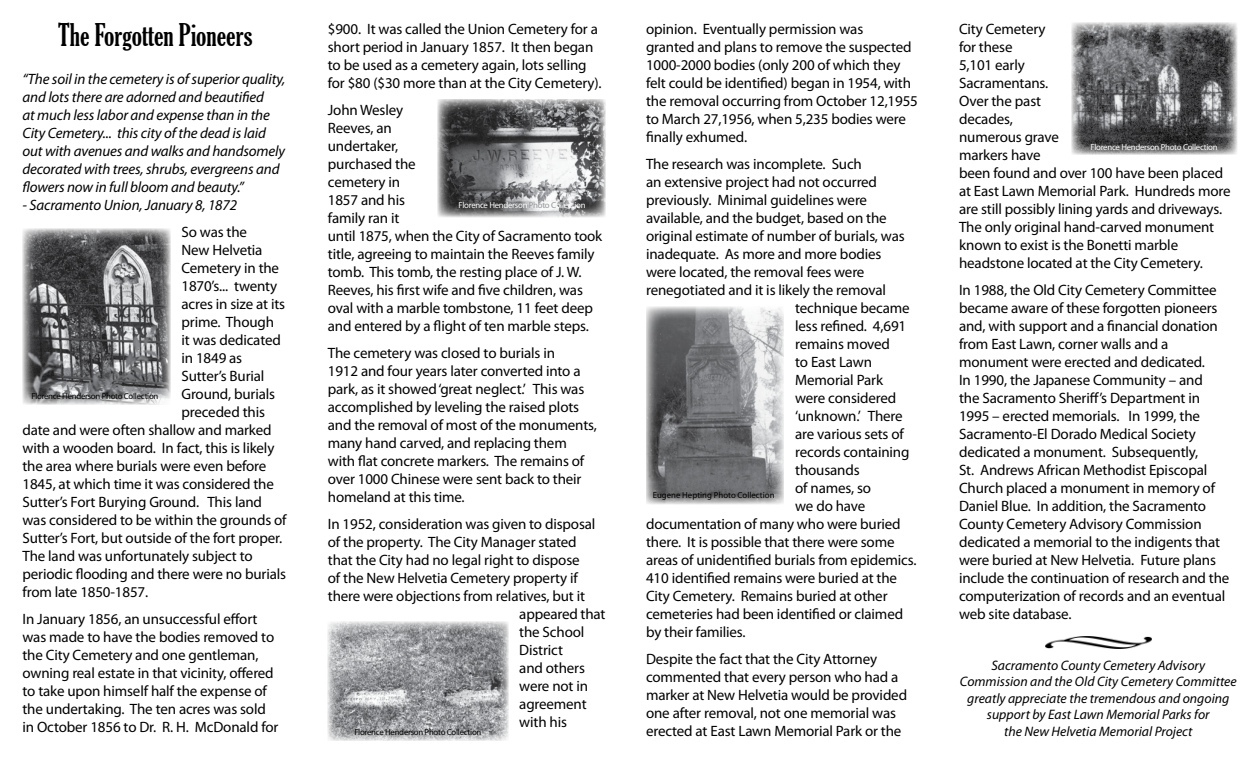
<style>
.page{position:relative;width:1260px;height:765px;background:#fff}
.page>*{position:absolute;margin:0;border:0;box-sizing:border-box;transform-origin:0 0}
.t1{font:extra-condensed 30px "Gloucester";color:#000}
.t2{font:15px/18px "Myriad Pro";letter-spacing:-.01em;color:#000}
.t3{font:italic 15px/18px "Myriad Pro";letter-spacing:-.01em;color:#000}
.t4{font:italic 13.75px/16.5px "Myriad Pro";color:#000;text-align:center}
.t5{font:8.75px "Myriad Pro";letter-spacing:-.03em;color:#000}
.t6{font:8.75px "Myriad Pro";letter-spacing:-.03em;color:#fff}
.t7{font:8.75px "Myriad Pro";color:#000}
.s1{color:#939598}
</style>
<div class="page">
<img style="left:22px;top:229px;width:148px;height:176px">
<img style="left:328px;top:621px;width:180px;height:120px">
<img style="left:438px;top:99px;width:168px;height:118px">
<img style="left:1072px;top:22px;width:166px;height:132px">
<img style="left:646px;top:306px;width:138px;height:198px">
<img style="left:1045px;top:636px;width:106px;height:13px">
<h1 class="t1" style="left:58px;top:17px;width:196px">The Forgotten Pioneers</h1>
<p class="t3" style="left:22px;top:69px;width:264px">“The soil in the cemetery is of superior quality, and lots there are adorned and beautified<br>at much less labor and expense than in the City Cemetery... this city of the dead is laid out with avenues and walks and handsomely decorated with trees, shrubs, evergreens and flowers now in full bloom and beauty.”</p>
<p class="t3" style="left:22px;top:195px;width:216px">- Sacramento Union, January 8, 1872</p>
<p class="t2" style="left:181px;top:222px;width:67px">So was the</p>
<p class="t2" style="left:181px;top:240px;width:83px">New Helvetia</p>
<p class="t2" style="left:181px;top:258px;width:99px">Cemetery in the</p>
<p class="t2" style="left:181px;top:276px;width:97px">1870’s... twenty</p>
<p class="t2" style="left:181px;top:294px;width:105px">acres in size at its</p>
<p class="t2" style="left:181px;top:312px;width:94px">prime. Though</p>
<p class="t2" style="left:181px;top:330px;width:101px">it was dedicated</p>
<p class="t2" style="left:181px;top:348px;width:62px">in 1849 as</p>
<p class="t2" style="left:181px;top:366px;width:85px">Sutter’s Burial</p>
<p class="t2" style="left:181px;top:384px;width:95px">Ground, burials</p>
<p class="t2" style="left:181px;top:402px;width:85px">preceded this</p>
<p class="t2" style="left:22px;top:420px;width:251px">date and were often shallow and marked</p>
<p class="t2" style="left:22px;top:438px;width:253px">with a wooden board. In fact, this is likely</p>
<p class="t2" style="left:22px;top:456px;width:245px">the area where burials were even before</p>
<p class="t2" style="left:22px;top:474px;width:253px">1845, at which time it was considered the</p>
<p class="t2" style="left:22px;top:492px;width:241px">Sutter’s Fort Burying Ground. This land</p>
<p class="t2" style="left:22px;top:510px;width:266px">was considered to be within the grounds of</p>
<p class="t2" style="left:22px;top:528px;width:261px">Sutter’s Fort, but outside of the fort proper.</p>
<p class="t2" style="left:22px;top:546px;width:232px">The land was unfortunately subject to</p>
<p class="t2" style="left:22px;top:564px;width:265px">periodic flooding and there were no burials</p>
<p class="t2" style="left:22px;top:582px;width:127px">from late 1850-1857.</p>
<p class="t2" style="left:22px;top:609px;width:257px">In January 1856, an unsuccessful effort was made to have the bodies removed to the City Cemetery and one gentleman, owning real estate in that vicinity, offered to take upon himself half the expense of the undertaking. The ten acres was sold in October 1856 to Dr. R. H. McDonald for</p>
<p class="t5" style="left:32px;top:390px;width:128px">Florence Henderson Photo Collection</p>
<p class="t2" style="left:328px;top:19px;width:275px">$900. It was called the Union Cemetery for a short period in January 1857. It then began to be used as a cemetery again, lots selling for $80 ($30 more than at the City Cemetery).</p>
<p class="t2" style="left:328px;top:100px;width:276px">John Wesley<br>Reeves, an<br>undertaker,<br>purchased the<br>cemetery in<br>1857 and his<br>family ran it<br>until 1875, when the City of Sacramento took title, agreeing to maintain the Reeves family tomb. This tomb, the resting place of J. W.<br>Reeves, his first wife and five children, was oval with a marble tombstone, 11 feet deep and entered by a flight of ten marble steps.</p>
<p class="t2" style="left:328px;top:343px;width:271px">The cemetery was closed to burials in<br>1912 and four years later converted into a park, as it showed ‘great neglect.’ This was accomplished by leveling the raised plots and the removal of most of the monuments, many hand carved, and replacing them with flat concrete markers. The remains of over 1000 Chinese were sent back to their homeland at this time.</p>
<p class="t2" style="left:328px;top:514px;width:269px">In 1952, consideration was given to disposal</p>
<p class="t2" style="left:328px;top:532px;width:250px">of the property. The City Manager stated</p>
<p class="t2" style="left:328px;top:550px;width:253px">that the City had no legal right to dispose</p>
<p class="t2" style="left:328px;top:568px;width:251px">of the New Helvetia Cemetery property if</p>
<p class="t2" style="left:328px;top:586px;width:259px">there were objections from relatives, but it</p>
<p class="t2" style="left:519px;top:604px;width:88px">appeared that</p>
<p class="t2" style="left:519px;top:622px;width:67px">the School</p>
<p class="t2" style="left:519px;top:640px;width:45px">District</p>
<p class="t2" style="left:519px;top:658px;width:67px">and others</p>
<p class="t2" style="left:519px;top:676px;width:70px">were not in</p>
<p class="t2" style="left:519px;top:694px;width:69px">agreement</p>
<p class="t2" style="left:519px;top:712px;width:49px">with his</p>
<p class="t6" style="left:459px;top:200px;width:128px">Florence Henderson <span class="s1">Photo C</span>ollection</p>
<p class="t5" style="left:354px;top:726px;width:128px">Florence Henderson Photo Collection</p>
<p class="t2" style="left:646px;top:19px;width:273px">opinion. Eventually permission was<br>granted and plans to remove the suspected 1000-2000 bodies (only 200 of which they felt could be identified) began in 1954, with the removal occurring from October 12,1955 to March 27,1956, when 5,235 bodies were finally exhumed.</p>
<p class="t2" style="left:646px;top:154px;width:217px">The research was incomplete. Such</p>
<p class="t2" style="left:646px;top:172px;width:233px">an extensive project had not occurred</p>
<p class="t2" style="left:646px;top:190px;width:223px">previously. Minimal guidelines were</p>
<p class="t2" style="left:646px;top:208px;width:242px">available, and the budget, based on the</p>
<p class="t2" style="left:646px;top:226px;width:260px">original estimate of number of burials, was</p>
<p class="t2" style="left:646px;top:244px;width:237px">inadequate. As more and more bodies</p>
<p class="t2" style="left:646px;top:262px;width:220px">were located, the removal fees were</p>
<p class="t2" style="left:646px;top:280px;width:242px">renegotiated and it is likely the removal</p>
<p class="t2" style="left:795px;top:298px;width:116px">technique became</p>
<p class="t2" style="left:795px;top:316px;width:113px">less refined. 4,691</p>
<p class="t2" style="left:795px;top:334px;width:96px">remains moved</p>
<p class="t2" style="left:795px;top:352px;width:78px">to East Lawn</p>
<p class="t2" style="left:795px;top:370px;width:89px">Memorial Park</p>
<p class="t2" style="left:795px;top:388px;width:103px">were considered</p>
<p class="t2" style="left:795px;top:406px;width:109px">‘unknown.’ There</p>
<p class="t2" style="left:795px;top:424px;width:110px">are various sets of</p>
<p class="t2" style="left:795px;top:442px;width:116px">records containing</p>
<p class="t2" style="left:795px;top:460px;width:66px">thousands</p>
<p class="t2" style="left:795px;top:478px;width:77px">of names, so</p>
<p class="t2" style="left:795px;top:496px;width:72px">we do have</p>
<p class="t2" style="left:646px;top:514px;width:256px">documentation of many who were buried</p>
<p class="t2" style="left:646px;top:532px;width:250px">there. It is possible that there were some</p>
<p class="t2" style="left:646px;top:550px;width:272px">areas of unidentified burials from epidemics.</p>
<p class="t2" style="left:646px;top:568px;width:253px">410 identified remains were buried at the</p>
<p class="t2" style="left:646px;top:586px;width:243px">City Cemetery. Remains buried at other</p>
<p class="t2" style="left:646px;top:604px;width:259px">cemeteries had been identified or claimed</p>
<p class="t2" style="left:646px;top:622px;width:101px">by their families.</p>
<p class="t2" style="left:646px;top:649px;width:263px">Despite the fact that the City Attorney commented that every person who had a marker at New Helvetia would be provided one after removal, not one memorial was erected at East Lawn Memorial Park or the</p>
<p class="t7" style="left:653px;top:489px;width:123px">Eugene Hepting Photo Collection</p>
<p class="t2" style="left:959px;top:19px;width:273px">City Cemetery<br>for these<br>5,101 early<br>Sacramentans.<br>Over the past<br>decades,<br>numerous grave<br>markers have<br>been found and over 100 have been placed at East Lawn Memorial Park. Hundreds more are still possibly lining yards and driveways.<br>The only original hand-carved monument known to exist is the Bonetti marble headstone located at the City Cemetery.</p>
<p class="t2" style="left:959px;top:280px;width:272px">In 1988, the Old City Cemetery Committee became aware of these forgotten pioneers and, with support and a financial donation from East Lawn, corner walls and a monument were erected and dedicated.<br>In 1990, the Japanese Community – and<br>the Sacramento Sheriff’s Department in 1995 – erected memorials. In 1999, the Sacramento-El Dorado Medical Society dedicated a monument. Subsequently,<br>St. Andrews African Methodist Episcopal Church placed a monument in memory of Daniel Blue. In addition, the Sacramento County Cemetery Advisory Commission dedicated a memorial to the indigents that were buried at New Helvetia. Future plans include the continuation of research and the computerization of records and an eventual web site database.</p>
<p class="t6" style="left:1091px;top:141px;width:128px">Florence Henderson Photo Collection</p>
<p class="t4" style="left:960px;top:657px;width:278px">Sacramento County Cemetery Advisory Commission and the Old City Cemetery Committee greatly appreciate the tremendous and ongoing support by East Lawn Memorial Parks for<br>the New Helvetia Memorial Project</p>
</div>
